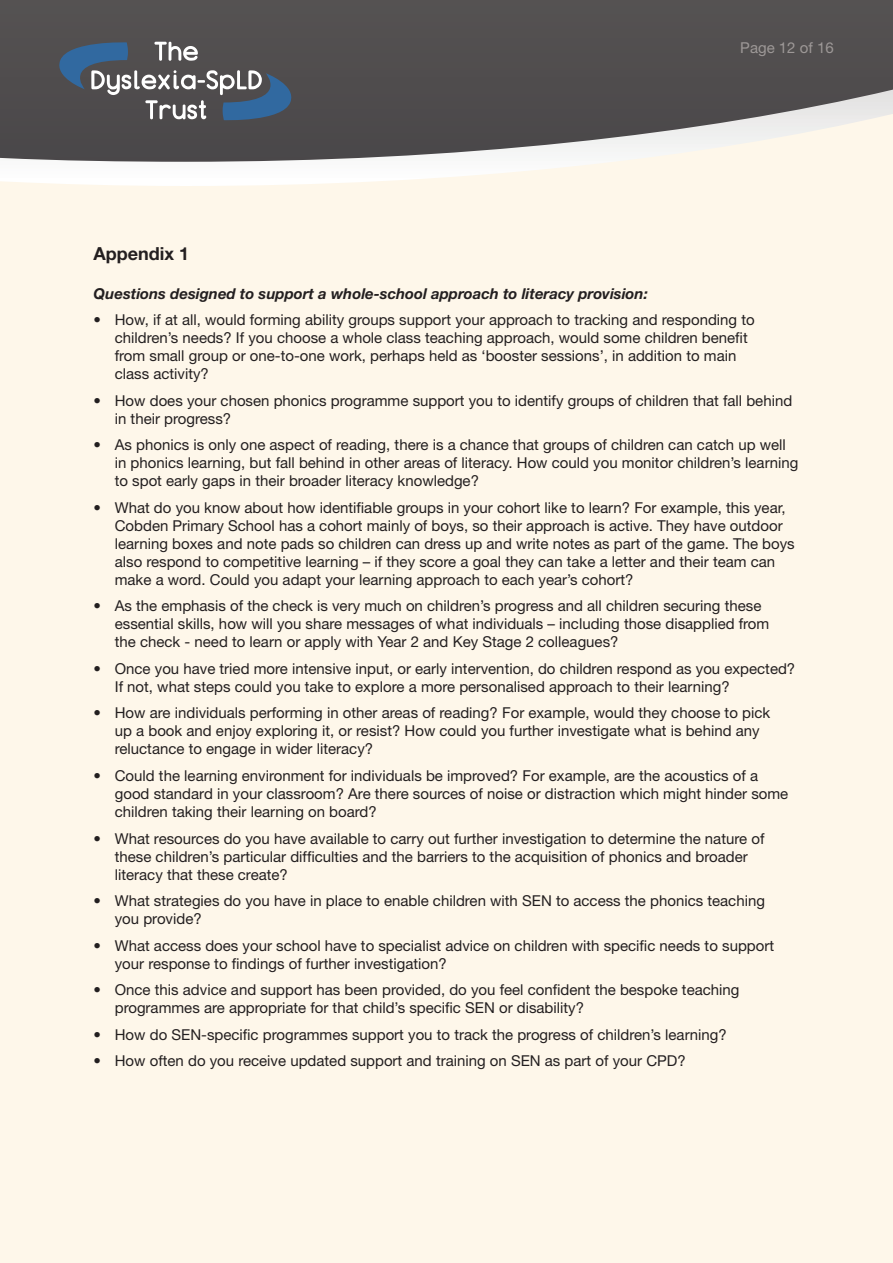
<style>
.page{position:relative;width:893px;height:1263px;background:#fef7ea}
.page>*{position:absolute;margin:0;border:0;box-sizing:border-box;transform-origin:0 0}
.t1{font:700 18px "Helvetica Neue";color:#231f20}
.t2{font:15px/18px "Helvetica Neue";color:#231f20}
.t3{font:italic 700 15px "Helvetica Neue";color:#231f20}
.t4{font:15px "Helvetica Neue";color:#9d9897}
</style>
<div class="page">
<svg style="left:0;top:162px;width:605px;height:24px"></svg>
<svg style="left:0;top:0;width:893px;height:162px;background:#656262"></svg>
<svg style="left:59px;top:42px;width:232px;height:78px;background:#5e656f"></svg>
<p class="t4" style="left:740px;top:39px;width:95px">Page 12 of 16</p>
<p class="t1" style="left:94px;top:242px;width:97px">Appendix 1</p>
<p class="t3" style="left:94px;top:284px;width:556px">Questions designed to support a whole-school approach to literacy provision:</p>
<p class="t2" style="left:115px;top:311px;width:641px;text-indent:-21px">• How, if at all, would forming ability groups support your approach to tracking and responding to children’s needs? If you choose a whole class teaching approach, would some children benefit from small group or one-to-one work, perhaps held as ‘booster sessions’, in addition to main class activity?</p>
<p class="t2" style="left:115px;top:391px;width:679px;text-indent:-21px">• How does your chosen phonics programme support you to identify groups of children that fall behind in their progress?</p>
<p class="t2" style="left:115px;top:436px;width:685px;text-indent:-21px">• As phonics is only one aspect of reading, there is a chance that groups of children can catch up well in phonics learning, but fall behind in other areas of literacy. How could you monitor children’s learning to spot early gaps in their broader literacy knowledge?</p>
<p class="t2" style="left:115px;top:498px;width:681px;text-indent:-21px">• What do you know about how identifiable groups in your cohort like to learn? For example, this year, Cobden Primary School has a cohort mainly of boys, so their approach is active. They have outdoor learning boxes and note pads so children can dress up and write notes as part of the game. The boys also respond to competitive learning – if they score a goal they can take a letter and their team can make a word. Could you adapt your learning approach to each year’s cohort?</p>
<p class="t2" style="left:115px;top:597px;width:656px;text-indent:-21px">• As the emphasis of the check is very much on children’s progress and all children securing these essential skills, how will you share messages of what individuals – including those disapplied from the check - need to learn or apply with Year 2 and Key Stage 2 colleagues?</p>
<p class="t2" style="left:115px;top:659px;width:682px;text-indent:-21px">• Once you have tried more intensive input, or early intervention, do children respond as you expected?<br>If not, what steps could you take to explore a more personalised approach to their learning?</p>
<p class="t2" style="left:115px;top:704px;width:657px;text-indent:-21px">• How are individuals performing in other areas of reading? For example, would they choose to pick up a book and enjoy exploring it, or resist? How could you further investigate what is behind any reluctance to engage in wider literacy?</p>
<p class="t2" style="left:115px;top:766px;width:675px;text-indent:-21px">• Could the learning environment for individuals be improved? For example, are the acoustics of a good standard in your classroom? Are there sources of noise or distraction which might hinder some children taking their learning on board?</p>
<p class="t2" style="left:115px;top:829px;width:651px;text-indent:-21px">• What resources do you have available to carry out further investigation to determine the nature of these children’s particular difficulties and the barriers to the acquisition of phonics and broader literacy that these create?</p>
<p class="t2" style="left:115px;top:891px;width:652px;text-indent:-21px">• What strategies do you have in place to enable children with SEN to access the phonics teaching you provide?</p>
<p class="t2" style="left:115px;top:936px;width:661px;text-indent:-21px">• What access does your school have to specialist advice on children with specific needs to support your response to findings of further investigation?</p>
<p class="t2" style="left:115px;top:980px;width:626px;text-indent:-21px">• Once this advice and support has been provided, do you feel confident the bespoke teaching programmes are appropriate for that child’s specific SEN or disability?</p>
<p class="t2" style="left:94px;top:1025px;width:635px">• How do SEN-specific programmes support you to track the progress of children’s learning?</p>
<p class="t2" style="left:94px;top:1051px;width:594px">• How often do you receive updated support and training on SEN as part of your CPD?</p>
</div>
